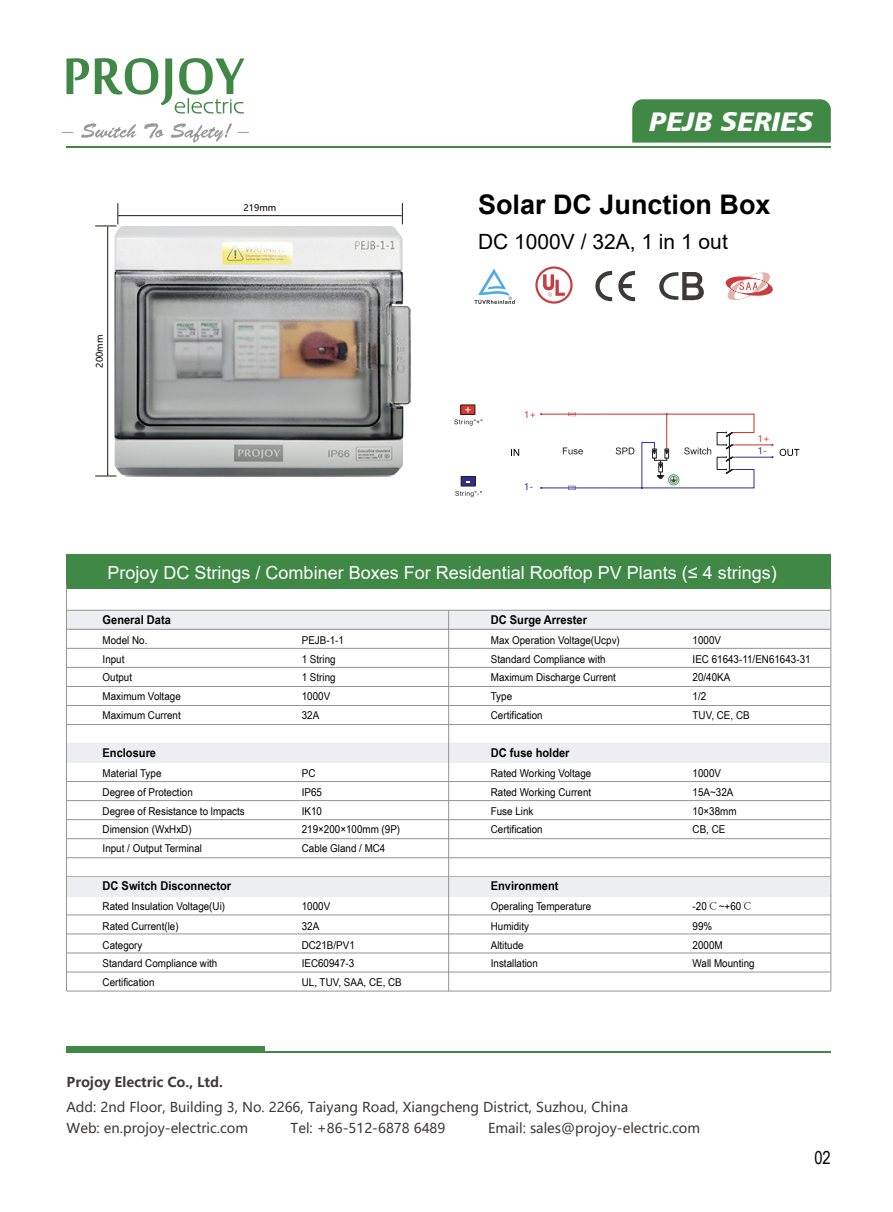
<style>
.page{position:relative;width:893px;height:1212px;background:#fff}
.page>*{position:absolute;margin:0;border:0;box-sizing:border-box;transform-origin:0 0}
.t1{font:700 27px "Arial";color:#000}
.t2{font:27px "Humanist 777 BT Black Italic B";color:#fff}
.t3{font:21px "Arial";color:#000}
.t4{font:18px "Arial";color:#fff}
.t5{font:18px "Arial Narrow";color:#000}
.t6{font:13.5px/21.1px "Microsoft Ya Hei";color:#3d3a39}
.t7{font:700 13.5px "Microsoft Ya Hei";color:#3d3a39}
.t8{font:700 12.15px "Arial Narrow";color:#000;scale:1.11 1}
.t9{font:10.8px/18.8px "Arial Narrow";color:#000;scale:1.11 1}
.t10{font:9px "Microsoft Ya Hei";color:#000}
.t11{font:9px "Microsoft Ya Hei";color:#d93832}
.t12{font:9px "Microsoft Ya Hei";color:#2e308c}
.s1{font-family:"Adobe Song Std";font-weight:300}
</style>
<div class="page">
<hr style="left:831px;top:585px;width:1px;height:406px;background:#959394">
<svg style="left:618px;top:271px;width:17px;height:30px"></svg>
<svg style="left:595px;top:271px;width:17px;height:30px"></svg>
<img style="left:108px;top:216px;width:303px;height:261px">
<svg style="left:474px;top:269px;width:41px;height:35px"></svg>
<svg style="left:725px;top:272px;width:48px;height:28px"></svg>
<svg style="left:535px;top:266px;width:38px;height:38px"></svg>
<hr style="left:735px;top:445px;width:37px;height:1px;background:#c63127">
<hr style="left:735px;top:457px;width:37px;height:1px;background:#2e308c">
<div style="left:461px;top:405px;width:14px;height:9px;background:#d93832"></div>
<div style="left:460px;top:405px;width:15px;height:10px;border:1px solid #221f20"></div>
<svg style="left:465px;top:407px;width:6px;height:6px"></svg>
<div style="left:461px;top:476px;width:14px;height:10px;background:#2e308c"></div>
<div style="left:461px;top:476px;width:15px;height:10px;border:1px solid #221f20"></div>
<svg style="left:454px;top:419px;width:28px;height:7px"></svg>
<svg style="left:455px;top:491px;width:27px;height:6px"></svg>
<div style="left:66px;top:554px;width:765px;height:35px;background:#408845"></div>
<hr style="left:66px;top:743px;width:765px;height:1px;background:#959394">
<hr style="left:66px;top:781px;width:765px;height:1px;background:#959394">
<hr style="left:66px;top:800px;width:765px;height:1px;background:#959394">
<hr style="left:66px;top:819px;width:765px;height:1px;background:#959394">
<hr style="left:66px;top:762px;width:765px;height:1px;background:#959394">
<hr style="left:66px;top:838px;width:765px;height:1px;background:#959394">
<hr style="left:66px;top:857px;width:765px;height:1px;background:#959394">
<hr style="left:66px;top:876px;width:765px;height:1px;background:#959394">
<hr style="left:66px;top:914px;width:765px;height:1px;background:#959394">
<hr style="left:66px;top:934px;width:765px;height:1px;background:#959394">
<hr style="left:66px;top:953px;width:765px;height:1px;background:#959394">
<hr style="left:66px;top:895px;width:765px;height:1px;background:#959394">
<hr style="left:66px;top:972px;width:765px;height:1px;background:#959394">
<hr style="left:66px;top:991px;width:765px;height:1px;background:#959394">
<div style="left:67px;top:877px;width:763px;height:19px;background:#eceef1"></div>
<div style="left:67px;top:743px;width:763px;height:20px;background:#eceef1"></div>
<div style="left:67px;top:610px;width:763px;height:19px;background:#eceef1"></div>
<hr style="left:67px;top:648px;width:764px;height:1px;background:#959394">
<hr style="left:67px;top:667px;width:764px;height:1px;background:#959394">
<hr style="left:67px;top:686px;width:764px;height:1px;background:#959394">
<hr style="left:67px;top:629px;width:764px;height:1px;background:#959394">
<hr style="left:67px;top:705px;width:764px;height:1px;background:#959394">
<hr style="left:67px;top:724px;width:764px;height:1px;background:#959394">
<hr style="left:67px;top:610px;width:764px;height:1px;background:#959394">
<hr style="left:66px;top:585px;width:1px;height:406px;background:#959394">
<hr style="left:448px;top:610px;width:1px;height:381px;background:#959394">
<svg style="left:540px;top:412px;width:215px;height:78px"></svg>
<hr style="left:119px;top:215px;width:282px;height:1px;background:#211815">
<svg style="left:401px;top:203px;width:2px;height:21px"></svg>
<hr style="left:107px;top:227px;width:1px;height:248px;background:#211815">
<svg style="left:95px;top:474px;width:21px;height:3px"></svg>
<svg style="left:95px;top:203px;width:24px;height:25px"></svg>
<svg style="left:780px;top:449px;width:19px;height:7px"></svg>
<svg style="left:511px;top:449px;width:8px;height:7px"></svg>
<svg style="left:659px;top:272px;width:45px;height:29px"></svg>
<svg style="left:66px;top:58px;width:23px;height:36px"></svg>
<svg style="left:95px;top:58px;width:149px;height:56px"></svg>
<svg style="left:81px;top:123px;width:55px;height:15px"></svg>
<svg style="left:144px;top:123px;width:20px;height:15px"></svg>
<svg style="left:171px;top:123px;width:61px;height:20px"></svg>
<div style="left:66px;top:1046px;width:199px;height:6px;background:#408845"></div>
<hr style="left:66px;top:1051px;width:765px;height:2px;background:#408845">
<hr style="left:66px;top:146px;width:765px;height:2px;background:#408845">
<div style="left:632px;top:99px;width:199px;height:44px;background:#408845"></div>
<p class="t10" style="left:94px;top:368px;width:34px;rotate:-90deg">200mm</p>
<p class="t10" style="left:244px;top:201px;width:34px">219mm</p>
<h1 class="t2" style="left:650px;top:103px;width:166px">PEJB SERIES</h1>
<h1 class="t1" style="left:478px;top:186px;width:294px">Solar DC Junction Box</h1>
<h2 class="t3" style="left:478px;top:228px;width:251px">DC 1000V / 32A, 1 in 1 out</h2>
<p class="t11" style="left:524px;top:408px;width:13px">1+</p>
<p class="t12" style="left:524px;top:481px;width:11px">1-</p>
<p class="t11" style="left:758px;top:432px;width:13px">1+</p>
<p class="t12" style="left:758px;top:444px;width:11px">1-</p>
<h3 class="t4" style="left:108px;top:560px;width:671px">Projoy DC Strings / Combiner Boxes For Residential Rooftop PV Plants (≤ 4 strings)</h3>
<p class="t8" style="left:103px;top:610px;width:63px">General Data</p>
<p class="t8" style="left:491px;top:610px;width:88px">DC Surge Arrester</p>
<p class="t9" style="left:103px;top:630px;width:72px">Model No.<br>Input<br>Output<br>Maximum Voltage<br>Maximum Current</p>
<p class="t8" style="left:103px;top:743px;width:50px">Enclosure</p>
<p class="t9" style="left:103px;top:763px;width:55px">Material Type</p>
<p class="t9" style="left:103px;top:782px;width:130px">Degree of Protection<br>Degree of Resistance to lmpacts<br>Dimension (WxHxD)<br>Input / Output Terminal</p>
<p class="t9" style="left:302px;top:630px;width:39px">PEJB-1-1<br>1 String<br>1 String<br>1000V<br>32A</p>
<p class="t9" style="left:302px;top:763px;width:90px">PC<br>IP65<br>IK10<br>219×200×100mm (9P)<br>Cable Gland / MC4</p>
<p class="t9" style="left:491px;top:630px;width:118px">Max Operation Voltage(Ucpv)<br>Standard Compliance with<br>Maximum Discharge Current</p>
<p class="t9" style="left:491px;top:705px;width:48px">Certification</p>
<p class="t9" style="left:693px;top:630px;width:108px">1000V<br>IEC 61643-11/EN61643-31<br>20/40KA</p>
<p class="t9" style="left:693px;top:705px;width:53px">TUV, CE, CB</p>
<p class="t9" style="left:491px;top:687px;width:21px">Type</p>
<p class="t9" style="left:693px;top:687px;width:14px">1/2</p>
<p class="t8" style="left:491px;top:743px;width:72px">DC fuse holder</p>
<p class="t9" style="left:491px;top:763px;width:92px">Rated Working Voltage</p>
<p class="t9" style="left:491px;top:782px;width:92px">Rated Working Current<br>Fuse Link<br>Certification</p>
<p class="t9" style="left:693px;top:763px;width:27px">1000V</p>
<p class="t9" style="left:693px;top:782px;width:41px">15A~32A<br>10×38mm<br>CB, CE</p>
<p class="t8" style="left:103px;top:877px;width:117px">DC Switch Disconnector</p>
<p class="t8" style="left:491px;top:877px;width:62px">Environment</p>
<p class="t9" style="left:103px;top:896px;width:112px">Rated Insulation Voltage(Ui)</p>
<p class="t9" style="left:302px;top:896px;width:27px">1000V</p>
<p class="t9" style="left:491px;top:896px;width:92px">Operaling Temperature</p>
<p class="t9" style="left:103px;top:916px;width:105px">Rated Current(le)<br>Category<br>Standard Compliance with</p>
<p class="t9" style="left:302px;top:916px;width:49px">32A<br>DC21B/PV1<br>IEC60947-3</p>
<p class="t9" style="left:491px;top:916px;width:44px">Humidity<br>Altitude<br>Installation</p>
<p class="t9" style="left:103px;top:972px;width:48px">Certification</p>
<p class="t9" style="left:302px;top:972px;width:92px">UL, TUV, SAA, CE, CB</p>
<p class="t9" style="left:693px;top:897px;width:56px">-20<span class="s1">℃</span>~+60<span class="s1">℃</span></p>
<p class="t9" style="left:693px;top:916px;width:57px">99%<br>2000M<br>Wall Mounting</p>
<p class="t7" style="left:66px;top:1072px;width:158px">Projoy Electric Co., Ltd.</p>
<p class="t6" style="left:66px;top:1096px;width:563px">Add: 2nd Floor, Building 3, No. 2266, Taiyang Road, Xiangcheng District, Suzhou, China<br>Web: en.projoy-electric.com</p>
<p class="t6" style="left:291px;top:1117px;width:156px">Tel: +86-512-6878 6489</p>
<p class="t6" style="left:488px;top:1117px;width:214px">Email: sales@projoy-electric.com</p>
<h3 class="t5" style="left:814px;top:1144px;width:18px">02</h3>
</div>
